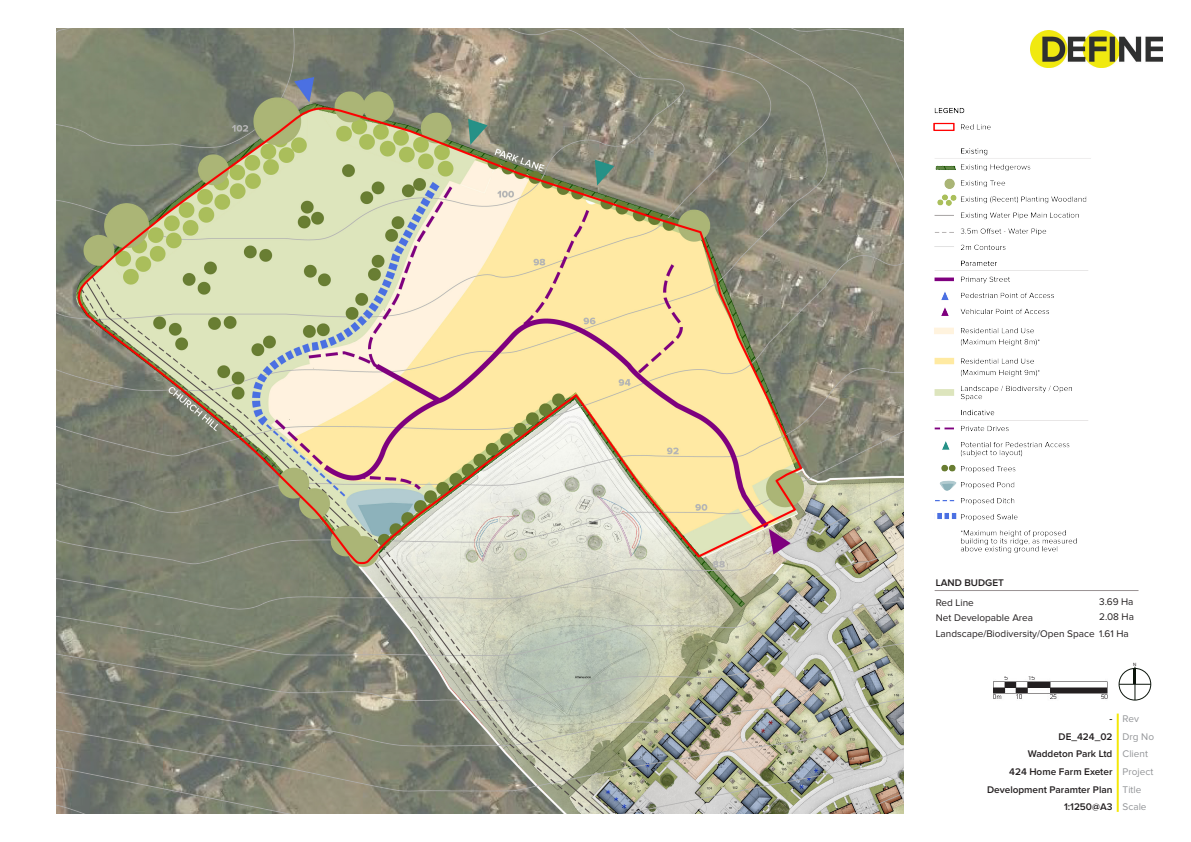
<style>
.page{position:relative;width:1191px;height:842px;background:#fff}
.page>*{position:absolute;margin:0;border:0;box-sizing:border-box;transform-origin:0 0}
._8_subtext{font:600 10px "Proxima Nova";color:#231f20}
._8_subtext-2{font:10px "Proxima Nova";color:#231f20}
.t1{font:10px/17.7px "Proxima Nova";color:#939598}
.t2{font:4.5px "Arial";color:#231f20}
</style>
<div class="page">
<img style="left:1030px;top:30px;width:132px;height:37px">
<hr style="left:1116px;top:713px;width:2px;height:99px;background:#f4e807">
<img style="left:57px;top:28px;width:846px;height:786px">
<hr style="left:934px;top:590px;width:204px;height:1px;background:#9a9394">
<div style="left:1118px;top:668px;width:33px;height:32px;border:1px solid #0c150c;border-radius:50%"></div>
<hr style="left:1119px;top:684px;width:31px;height:1px;background:#0c150c">
<hr style="left:1134px;top:667px;width:1px;height:33px;background:#0c150c">
<svg style="left:1133px;top:668px;width:1px;height:16px"></svg>
<img style="left:993px;top:676px;width:114px;height:23px">
<img style="left:933px;top:108px;width:158px;height:445px">
<p class="_8_subtext" style="left:935px;top:578px;width:70px">LAND BUDGET</p>
<p class="_8_subtext-2" style="left:935px;top:598px;width:40px">Red Line</p>
<p class="_8_subtext-2" style="left:935px;top:629px;width:195px">Landscape/Biodiversity/Open Space 1.61 Ha</p>
<p class="_8_subtext-2" style="left:1099px;top:597px;width:36px">3.69 Ha</p>
<p class="_8_subtext-2" style="left:1099px;top:612px;width:36px">2.08 Ha</p>
<p class="_8_subtext-2" style="left:935px;top:613px;width:99px">Net Developable Area</p>
<p class="t2" style="left:1133px;top:661px;width:5px">N</p>
<p class="_8_subtext" style="left:1109px;top:714px;width:4px">-</p>
<p class="_8_subtext" style="left:1058px;top:732px;width:55px">DE_424_02</p>
<p class="_8_subtext" style="left:1027px;top:749px;width:86px">Waddeton Park Ltd</p>
<p class="_8_subtext" style="left:1009px;top:767px;width:105px">424 Home Farm Exeter</p>
<p class="_8_subtext" style="left:987px;top:785px;width:127px">Development Paramter Plan</p>
<p class="_8_subtext" style="left:1064px;top:802px;width:50px">1:1250@A3</p>
<p class="t1" style="left:1122px;top:710px;width:33px">Rev<br>Drg No<br>Client<br>Project<br>Title<br>Scale</p>
</div>
